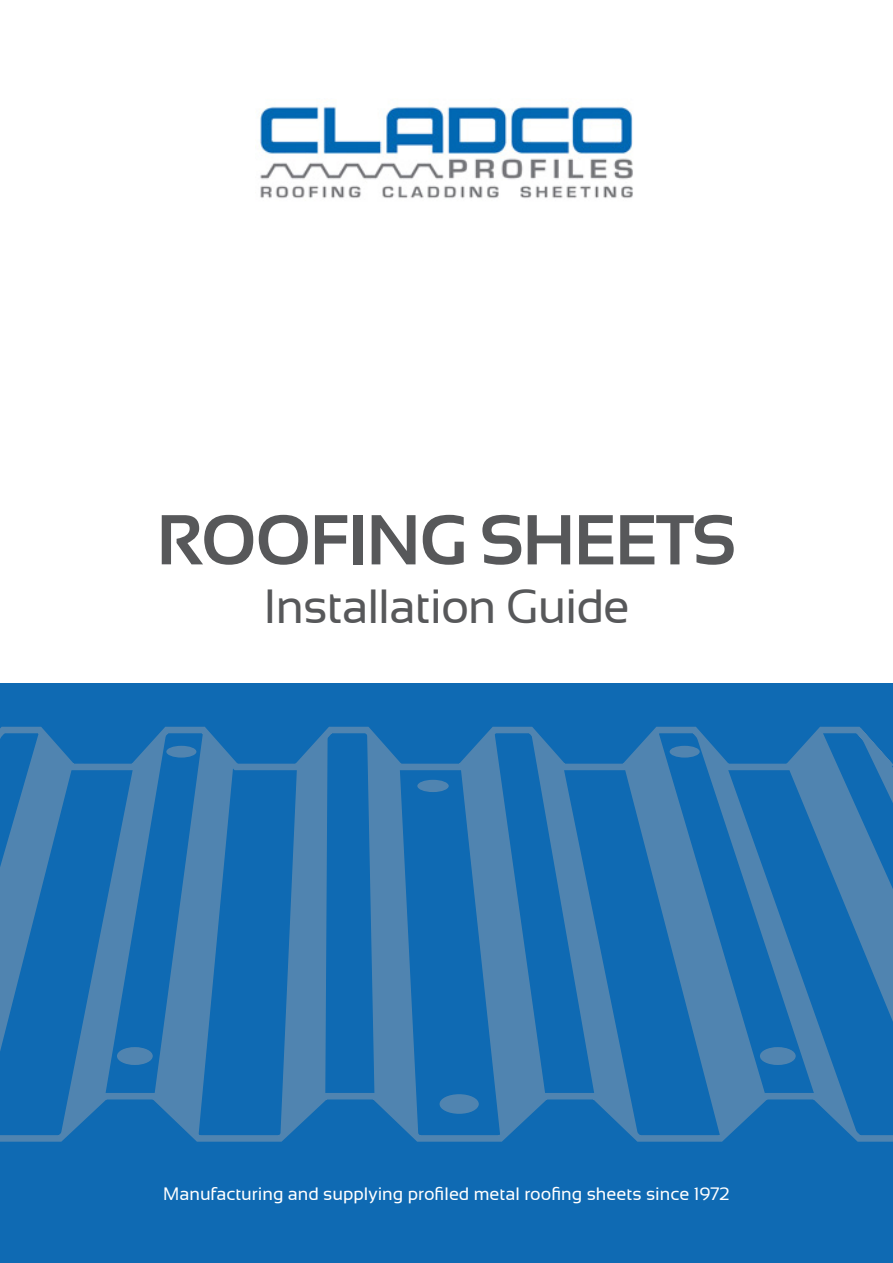
<style>
.page{position:relative;width:893px;height:1263px;background:#fff}
.page>*{position:absolute;margin:0;border:0;box-sizing:border-box;transform-origin:0 0}
.t1{font:700 70.5px "Sansation";letter-spacing:-.02em;color:#57585a}
.t2{font:48px "Sansation";letter-spacing:-.02em;color:#57585a}
.t3{font:18px "Sansation";color:#fff}
</style>
<div class="page">
<img style="left:259px;top:106px;width:374px;height:93px">
<div style="left:0;top:683px;width:893px;height:580px;background:#0f6ab3"></div>
<svg style="left:0;top:1138px;width:893px;height:4px"></svg>
<svg style="left:0;top:727px;width:893px;height:411px"></svg>
<div style="left:440px;top:1094px;width:39px;height:20px;background:#5084b0;border-radius:50%"></div>
<div style="left:117px;top:1047px;width:36px;height:18px;background:#5084b0;border-radius:50%"></div>
<div style="left:760px;top:1047px;width:36px;height:18px;background:#5084b0;border-radius:50%"></div>
<div style="left:670px;top:746px;width:30px;height:11px;background:#5084b0;border-radius:50%"></div>
<div style="left:166px;top:746px;width:30px;height:11px;background:#5084b0;border-radius:50%"></div>
<div style="left:417px;top:780px;width:32px;height:12px;background:#5084b0;border-radius:50%"></div>
<h1 class="t1" style="left:157px;top:501px;width:572px">ROOFING SHEETS</h1>
<h2 class="t2" style="left:263px;top:579px;width:368px">Installation Guide</h2>
<p class="t3" style="left:163px;top:1183px;width:568px">Manufacturing and supplying profiled metal roofing sheets since 1972</p>
</div>
